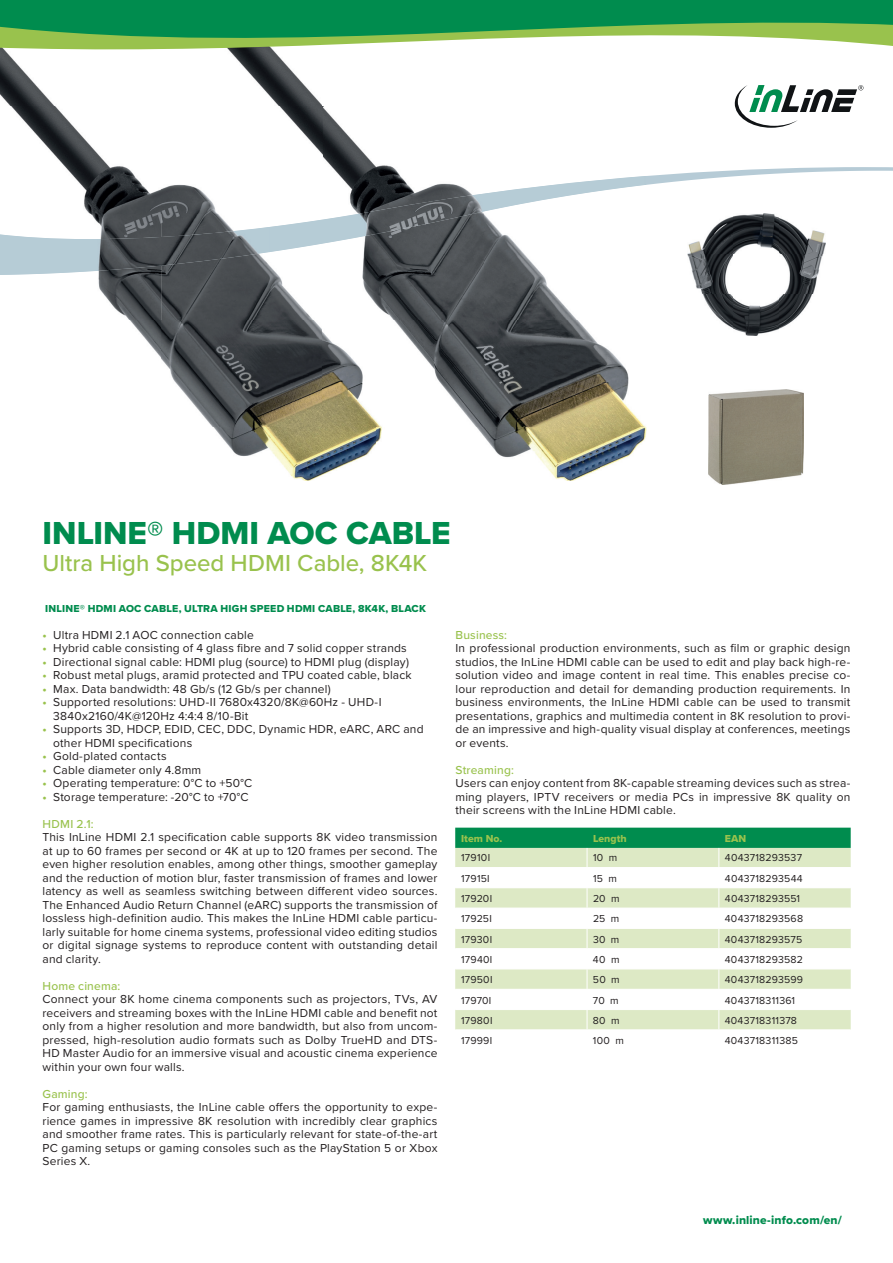
<style>
.page{position:relative;width:893px;height:1263px;background:#fff}
.page>*{position:absolute;margin:0;border:0;box-sizing:border-box;transform-origin:0 0}
.t1{font:33px "Proxima Nova Extrabld";color:#008c4e}
.t2{font:500 24px "Proxima Nova";color:#99c24d}
.t3{font:12px/13.5px "Proxima Nova";letter-spacing:.015em;color:#231f20;text-align:justify}
.t4{font:500 12px "Proxima Nova";letter-spacing:.015em;color:#99c24d}
.t5{font:12px "Proxima Nova Extrabld";letter-spacing:.01em;color:#008c4e}
.t6{font:10.5px "Proxima Nova";letter-spacing:.02em;color:#231f20}
.t7{font:10.5px "Proxima Nova Extrabld";letter-spacing:.02em;color:#008c4e}
.t8{font:10.5px "Proxima Nova Extrabld";color:#99c24d}
.s1{font-weight:700;color:#99c24d}
</style>
<div class="page">
<svg style="left:646px;top:167px;width:247px;height:89px"></svg>
<img style="left:0;top:60px;width:646px;height:421px">
<img style="left:269px;top:201px;width:162px;height:51px">
<img style="left:431px;top:176px;width:215px;height:47px">
<img style="left:0;top:227px;width:269px;height:48px">
<svg style="left:735px;top:85px;width:128px;height:43px"></svg>
<div style="left:0;top:0;width:893px;height:11px;background:#008c4e"></div>
<svg style="left:0;top:11px;width:893px;height:49px"></svg>
<svg style="left:455px;top:828px;width:396px;height:202px"></svg>
<img style="left:708px;top:390px;width:96px;height:94px">
<img style="left:688px;top:213px;width:137px;height:123px">
<h1 class="t1" style="left:43px;top:508px;width:409px">INLINE® HDMI AOC CABLE</h1>
<h2 class="t2" style="left:43px;top:545px;width:386px">Ultra High Speed HDMI Cable, 8K4K</h2>
<p class="t7" style="left:45px;top:600px;width:382px">INLINE® HDMI AOC CABLE, ULTRA HIGH SPEED HDMI CABLE, 8K4K, BLACK</p>
<p class="t3" style="left:43px;top:627px;width:213px"><span class="s1">•</span> Ultra HDMI 2.1 AOC connection cable</p>
<p class="t3" style="left:43px;top:641px;width:366px"><span class="s1">•</span> Hybrid cable consisting of 4 glass fibre and 7 solid copper strands</p>
<p class="t3" style="left:43px;top:654px;width:368px"><span class="s1">•</span> Directional signal cable: HDMI plug (source) to HDMI plug (display)</p>
<p class="t3" style="left:43px;top:668px;width:371px"><span class="s1">•</span> Robust metal plugs, aramid protected and TPU coated cable, black</p>
<p class="t3" style="left:43px;top:681px;width:290px"><span class="s1">•</span> Max. Data bandwidth: 48 Gb/s (12 Gb/s per channel)</p>
<p class="t3" style="left:53px;top:695px;width:330px;text-indent:-11px"><span class="s1">•</span> Supported resolutions: UHD-II 7680x4320/8K@60Hz - UHD-I<br>3840x2160/4K@120Hz 4:4:4 8/10-Bit</p>
<p class="t3" style="left:53px;top:722px;width:372px;text-indent:-11px"><span class="s1">•</span> Supports 3D, HDCP, EDID, CEC, DDC, Dynamic HDR, eARC, ARC and other HDMI specifications</p>
<p class="t3" style="left:43px;top:749px;width:126px"><span class="s1">•</span> Gold-plated contacts</p>
<p class="t3" style="left:43px;top:762px;width:160px"><span class="s1">•</span> Cable diameter only 4.8mm</p>
<p class="t3" style="left:43px;top:776px;width:211px"><span class="s1">•</span> Operating temperature: 0°C to +50°C</p>
<p class="t3" style="left:43px;top:789px;width:208px"><span class="s1">•</span> Storage temperature: -20°C to +70°C</p>
<p class="t4" style="left:43px;top:815px;width:53px">HDMI 2.1:</p>
<p class="t3" style="left:43px;top:830px;width:396px">This InLine HDMI 2.1 specification cable supports 8K video transmission at up to 60 frames per second or 4K at up to 120 frames per second. The even higher resolution enables, among other things, smoother gameplay and the reduction of motion blur, faster transmission of frames and lower latency as well as seamless switching between different video sources.<br>The Enhanced Audio Return Channel (eARC) supports the transmission of lossless high-definition audio. This makes the InLine HDMI cable particu&shy;larly suitable for home cinema systems, professional video editing studios or digital signage systems to reproduce content with outstanding detail and clarity.</p>
<p class="t4" style="left:43px;top:977px;width:79px">Home cinema:</p>
<p class="t3" style="left:43px;top:992px;width:396px">Connect your 8K home cinema components such as projectors, TVs, AV receivers and streaming boxes with the InLine HDMI cable and benefit not only from a higher resolution and more bandwidth, but also from uncom&shy;pressed, high-resolution audio formats such as Dolby TrueHD and DTS-HD Master Audio for an immersive visual and acoustic cinema experience within your own four walls.</p>
<p class="t4" style="left:43px;top:1085px;width:47px">Gaming:</p>
<p class="t3" style="left:43px;top:1100px;width:396px">For gaming enthusiasts, the InLine cable offers the opportunity to expe&shy;rience games in impressive 8K resolution with incredibly clear graphics and smoother frame rates. This is particularly relevant for state-of-the-art PC gaming setups or gaming consoles such as the PlayStation 5 or Xbox Series X.</p>
<p class="t4" style="left:455px;top:626px;width:53px">Business:</p>
<p class="t3" style="left:455px;top:641px;width:396px">In professional production environments, such as film or graphic design studios, the InLine HDMI cable can be used to edit and play back high-re&shy;solution video and image content in real time. This enables precise co&shy;lour reproduction and detail for demanding production requirements. In business environments, the InLine HDMI cable can be used to transmit presentations, graphics and multimedia content in 8K resolution to provi&shy;de an impressive and high-quality visual display at conferences, meetings or events.</p>
<p class="t4" style="left:455px;top:761px;width:60px">Streaming:</p>
<p class="t3" style="left:455px;top:776px;width:396px">Users can enjoy content from 8K-capable streaming devices such as strea&shy;ming players, IPTV receivers or media PCs in impressive 8K quality on their screens with the InLine HDMI cable.</p>
<p class="t8" style="left:461px;top:831px;width:43px">Item No.</p>
<p class="t8" style="left:593px;top:831px;width:35px">Length</p>
<p class="t8" style="left:725px;top:831px;width:23px">EAN</p>
<p class="t6" style="left:461px;top:850px;width:30px">17910I</p>
<p class="t6" style="left:593px;top:850px;width:26px">10 m</p>
<p class="t6" style="left:725px;top:850px;width:79px">4043718293537</p>
<p class="t6" style="left:461px;top:870px;width:30px">17915I</p>
<p class="t6" style="left:593px;top:870px;width:25px">15 m</p>
<p class="t6" style="left:725px;top:870px;width:79px">4043718293544</p>
<p class="t6" style="left:461px;top:891px;width:32px">17920I</p>
<p class="t6" style="left:593px;top:891px;width:28px">20 m</p>
<p class="t6" style="left:725px;top:891px;width:77px">4043718293551</p>
<p class="t6" style="left:461px;top:911px;width:32px">17925I</p>
<p class="t6" style="left:593px;top:911px;width:28px">25 m</p>
<p class="t6" style="left:725px;top:911px;width:80px">4043718293568</p>
<p class="t6" style="left:461px;top:931px;width:33px">17930I</p>
<p class="t6" style="left:593px;top:931px;width:28px">30 m</p>
<p class="t6" style="left:725px;top:931px;width:79px">4043718293575</p>
<p class="t6" style="left:461px;top:952px;width:33px">17940I</p>
<p class="t6" style="left:593px;top:952px;width:28px">40 m</p>
<p class="t6" style="left:725px;top:952px;width:80px">4043718293582</p>
<p class="t6" style="left:461px;top:972px;width:33px">17950I</p>
<p class="t6" style="left:593px;top:972px;width:28px">50 m</p>
<p class="t6" style="left:725px;top:972px;width:80px">4043718293599</p>
<p class="t6" style="left:461px;top:992px;width:32px">17970I</p>
<p class="t6" style="left:593px;top:992px;width:27px">70 m</p>
<p class="t6" style="left:725px;top:992px;width:72px">4043718311361</p>
<p class="t6" style="left:461px;top:1012px;width:33px">17980I</p>
<p class="t6" style="left:593px;top:1012px;width:28px">80 m</p>
<p class="t6" style="left:725px;top:1012px;width:74px">4043718311378</p>
<p class="t6" style="left:461px;top:1033px;width:33px">17999I</p>
<p class="t6" style="left:593px;top:1033px;width:32px">100 m</p>
<p class="t6" style="left:725px;top:1033px;width:75px">4043718311385</p>
<p class="t5" style="left:703px;top:1211px;width:140px">www.inline-info.com/en/</p>
</div>
